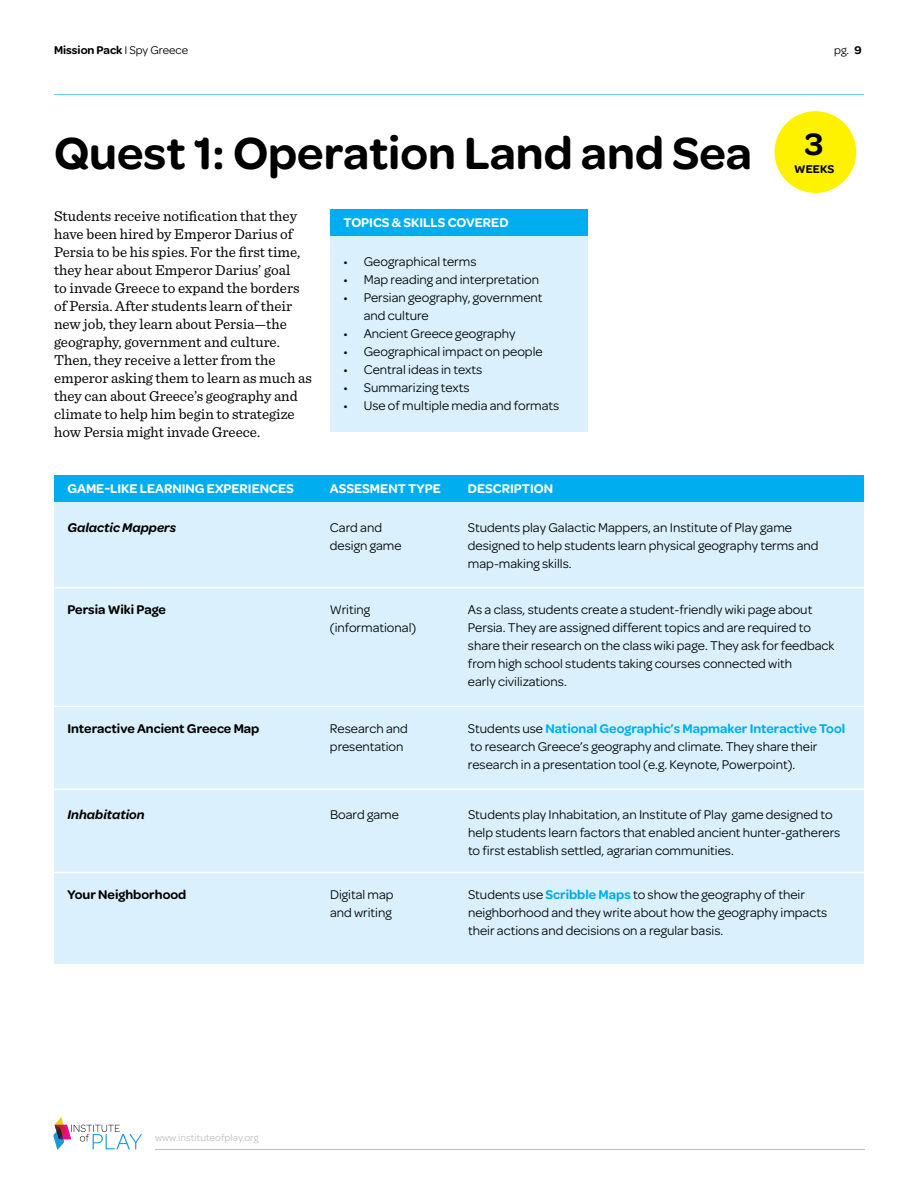
<style>
.page{position:relative;width:918px;height:1188px;background:#fff}
.page>*{position:absolute;margin:0;border:0;box-sizing:border-box;transform-origin:0 0}
.t1{font:600 48px "Omnes";color:#000}
.t2{font:600 33px "Omnes";color:#000}
.t3{font:15px/18px "Sentinel";color:#000}
.t4{font:13.5px/18px "Omnes";color:#000}
.t5{font:600 13.5px "Omnes";color:#fff}
.t6{font:600 13.5px "Omnes";color:#000}
.t7{font:italic 600 13.5px "Omnes";color:#000}
.t8{font:600 12px "Omnes";color:#000}
.t9{font:12px "Omnes";color:#000}
.t10{font:10.5px "Omnes";color:#bcbec0}
.s1{font-weight:400}
.s2{font-weight:600}
.s3{font-weight:600;color:#00aeef}
</style>
<div class="page">
<hr style="left:155px;top:1149px;width:710px;height:1px;background:#bcbec0">
<svg style="left:53px;top:1117px;width:89px;height:33px"></svg>
<hr style="left:54px;top:94px;width:810px;height:1px;background:#6dcff6">
<div style="left:54px;top:475px;width:810px;height:488px;background:#daf1fd"></div>
<div style="left:54px;top:475px;width:810px;height:27px;background:#00aeef"></div>
<hr style="left:32px;top:587px;width:839px;height:1px;background:#fff">
<hr style="left:38px;top:706px;width:839px;height:1px;background:#fff">
<hr style="left:38px;top:789px;width:839px;height:1px;background:#fff">
<hr style="left:38px;top:872px;width:839px;height:1px;background:#fff">
<div style="left:330px;top:209px;width:258px;height:223px;background:#daf1fd"></div>
<div style="left:330px;top:209px;width:258px;height:27px;background:#00aeef"></div>
<div style="left:775px;top:111px;width:81px;height:82px;background:#fff200;border-radius:50%"></div>
<p class="t8" style="left:54px;top:41px;width:136px">Mission Pack <span class="s1">I Spy Greece</span></p>
<p class="t9" style="left:834px;top:42px;width:29px">pg. <span class="s2">9</span></p>
<h1 class="t1" style="left:54px;top:118px;width:700px">Quest 1: Operation Land and Sea</h1>
<p class="t3" style="left:54px;top:207px;width:259px">Students receive notification that they have been hired by Emperor Darius of Persia to be his spies. For the first time, they hear about Emperor Darius’ goal<br>to invade Greece to expand the borders of Persia. After students learn of their new job, they learn about Persia—the geography, government and culture.<br>Then, they receive a letter from the emperor asking them to learn as much as they can about Greece’s geography and climate to help him begin to strategize how Persia might invade Greece.</p>
<p class="t5" style="left:343px;top:213px;width:167px">TOPICS &amp; SKILLS COVERED</p>
<p class="t4" style="left:343px;top:252px;width:135px">• Geographical terms</p>
<p class="t4" style="left:343px;top:270px;width:197px">• Map reading and interpretation</p>
<p class="t4" style="left:364px;top:288px;width:180px;text-indent:-20px">• Persian geography, government and culture</p>
<p class="t4" style="left:343px;top:324px;width:173px">• Ancient Greece geography</p>
<p class="t4" style="left:343px;top:342px;width:201px">• Geographical impact on people</p>
<p class="t4" style="left:343px;top:360px;width:140px">• Central ideas in texts</p>
<p class="t4" style="left:343px;top:378px;width:128px">• Summarizing texts</p>
<p class="t4" style="left:343px;top:396px;width:217px">• Use of multiple media and formats</p>
<p class="t5" style="left:67px;top:479px;width:228px">GAME-LIKE LEARNING EXPERIENCES</p>
<p class="t5" style="left:330px;top:479px;width:112px">ASSESMENT TYPE</p>
<p class="t5" style="left:468px;top:479px;width:87px">DESCRIPTION</p>
<h2 class="t2" style="left:805px;top:120px;width:20px">3</h2>
<p class="t8" style="left:794px;top:160px;width:41px">WEEKS</p>
<p class="t7" style="left:67px;top:518px;width:110px">Galactic Mappers</p>
<p class="t4" style="left:330px;top:518px;width:73px">Card and design game</p>
<p class="t6" style="left:67px;top:600px;width:100px">Persia Wiki Page</p>
<p class="t4" style="left:330px;top:600px;width:88px">Writing (informational)</p>
<p class="t6" style="left:67px;top:719px;width:193px">Interactive Ancient Greece Map</p>
<p class="t4" style="left:330px;top:719px;width:79px">Research and presentation</p>
<p class="t7" style="left:68px;top:805px;width:79px">Inhabitation</p>
<p class="t4" style="left:330px;top:805px;width:70px">Board game</p>
<p class="t6" style="left:68px;top:885px;width:120px">Your Neighborhood</p>
<p class="t4" style="left:330px;top:885px;width:65px">Digital map and writing</p>
<p class="t4" style="left:468px;top:518px;width:352px">Students play Galactic Mappers, an Institute of Play game designed to help students learn physical geography terms and map-making skills.</p>
<p class="t4" style="left:468px;top:600px;width:368px">As a class, students create a student-friendly wiki page about Persia. They are assigned different topics and are required to share their research on the class wiki page. They ask for feedback from high school students taking courses connected with<br>early civilizations.</p>
<p class="t4" style="left:468px;top:719px;width:379px">Students use <span class="s3">National Geographic’s Mapmaker Interactive Tool </span>to research Greece’s geography and climate. They share their research in a presentation tool (e.g. Keynote, Powerpoint).</p>
<p class="t4" style="left:468px;top:805px;width:374px">Students play Inhabitation, an Institute of Play game designed to help students learn factors that enabled ancient hunter-gatherers to first establish settled, agrarian communities.</p>
<p class="t4" style="left:468px;top:885px;width:361px">Students use <span class="s3">Scribble Maps</span> to show the geography of their neighborhood and they write about how the geography impacts their actions and decisions on a regular basis.</p>
<p class="t10" style="left:155px;top:1131px;width:105px">www.instituteofplay.org</p>
</div>
